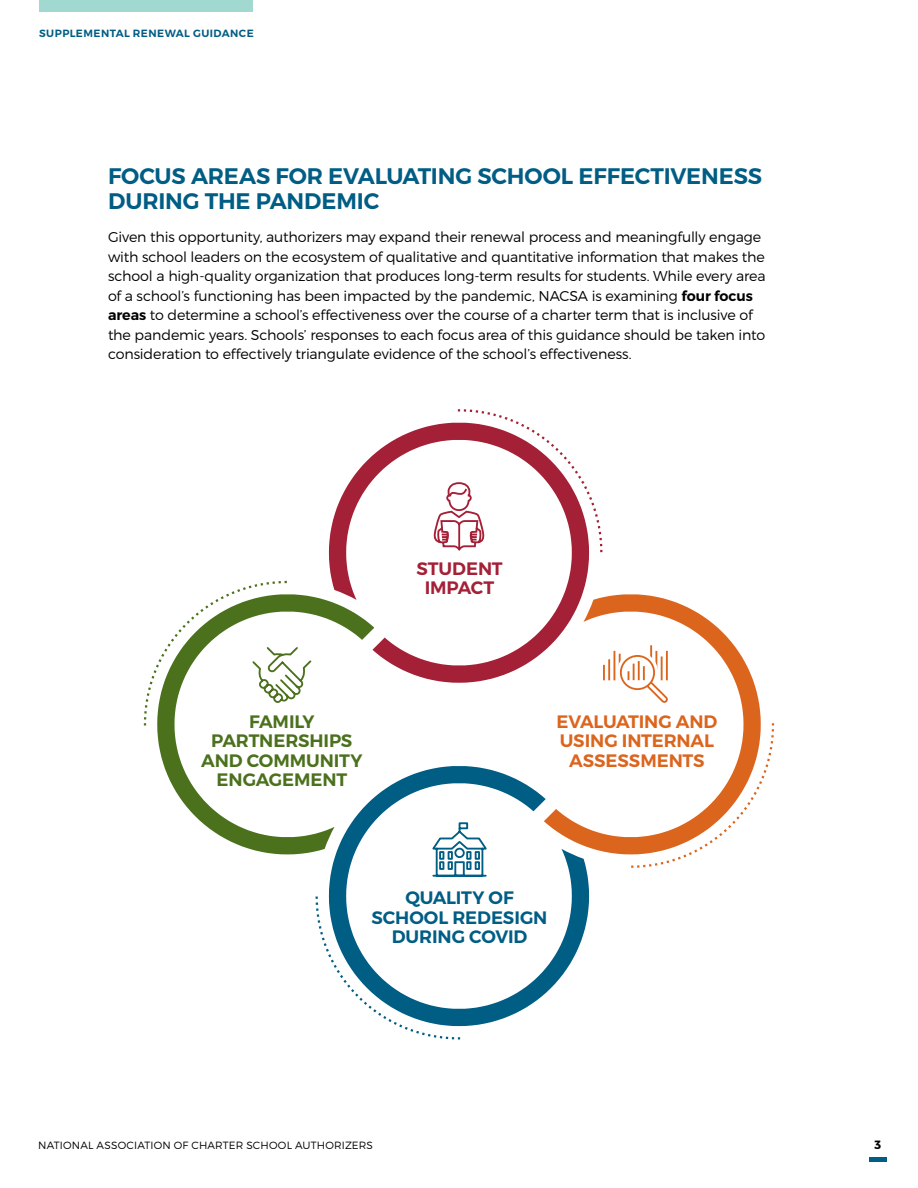
<style>
.page{position:relative;width:918px;height:1188px;background:#fff}
.page>*{position:absolute;margin:0;border:0;box-sizing:border-box;transform-origin:0 0}
.t1{font:600 22.5px/25.5px "Montserrat";letter-spacing:-.005em;color:#005d84}
.t2{font:600 18px/19.5px "Montserrat";letter-spacing:-.005em;color:#4b711d;text-align:center}
.t3{font:600 18px/19.5px "Montserrat";letter-spacing:-.01em;color:#dc651e;text-align:center}
.t4{font:600 18px/19.5px "Montserrat";letter-spacing:-.005em;color:#005d84;text-align:center}
.t5{font:600 18px/19.5px "Montserrat";letter-spacing:-.005em;color:#a42036;text-align:center}
.t6{font:300 14.25px/19.5px "Montserrat";letter-spacing:-.01em;color:#000}
.t7{font:700 12px "Montserrat";color:#000}
.t8{font:300 10.5px "Montserrat";letter-spacing:.015em;color:#000}
.t9{font:600 10.5px "Montserrat";letter-spacing:.04em;color:#005d84}
.s1{font-weight:600}
</style>
<div class="page">
<div style="left:869px;top:1157px;width:17px;height:5px;background:#005d84"></div>
<svg style="left:329px;top:425px;width:260px;height:258px"></svg>
<svg style="left:544px;top:594px;width:217px;height:260px"></svg>
<svg style="left:329px;top:766px;width:260px;height:260px"></svg>
<svg style="left:157px;top:594px;width:217px;height:260px"></svg>
<svg style="left:316px;top:897px;width:144px;height:143px"></svg>
<svg style="left:631px;top:723px;width:143px;height:145px"></svg>
<svg style="left:434px;top:409px;width:168px;height:144px"></svg>
<svg style="left:144px;top:581px;width:169px;height:144px"></svg>
<hr style="left:608px;top:659px;width:2px;height:21px;background:#dc651e">
<svg style="left:603px;top:665px;width:2px;height:15px"></svg>
<hr style="left:650px;top:645px;width:2px;height:35px;background:#dc651e">
<svg style="left:614px;top:651px;width:56px;height:53px"></svg>
<svg style="left:430px;top:821px;width:59px;height:57px"></svg>
<div style="left:39px;top:0;width:214px;height:12px;background:#a1d8d0"></div>
<p class="t9" style="left:39px;top:27px;width:216px">SUPPLEMENTAL RENEWAL GUIDANCE</p>
<h1 class="t1" style="left:108px;top:163px;width:656px">FOCUS AREAS FOR EVALUATING SCHOOL EFFECTIVENESS<br>DURING THE PANDEMIC</h1>
<p class="t6" style="left:108px;top:227px;width:659px">Given this opportunity, authorizers may expand their renewal process and meaningfully engage with school leaders on the ecosystem of qualitative and quantitative information that makes the school a high-quality organization that produces long-term results for students. While every area of a school’s functioning has been impacted by the pandemic, NACSA is examining <span class="s1">four focus areas</span> to determine a school’s effectiveness over the course of a charter term that is inclusive of the pandemic years. Schools’ responses to each focus area of this guidance should be taken into consideration to effectively triangulate evidence of the school’s effectiveness.</p>
<p class="t5" style="left:416px;top:559px;width:88px">STUDENT<br>IMPACT</p>
<p class="t2" style="left:201px;top:712px;width:163px">FAMILY<br>PARTNERSHIPS<br>AND COMMUNITY<br>ENGAGEMENT</p>
<p class="t3" style="left:556px;top:712px;width:162px">EVALUATING AND<br>USING INTERNAL<br>ASSESSMENTS</p>
<p class="t4" style="left:372px;top:889px;width:177px">QUALITY OF<br>SCHOOL REDESIGN<br>DURING COVID</p>
<p class="t8" style="left:38px;top:1138px;width:336px">NATIONAL ASSOCIATION OF CHARTER SCHOOL AUTHORIZERS</p>
<p class="t7" style="left:875px;top:1138px;width:8px">3</p>
</div>
